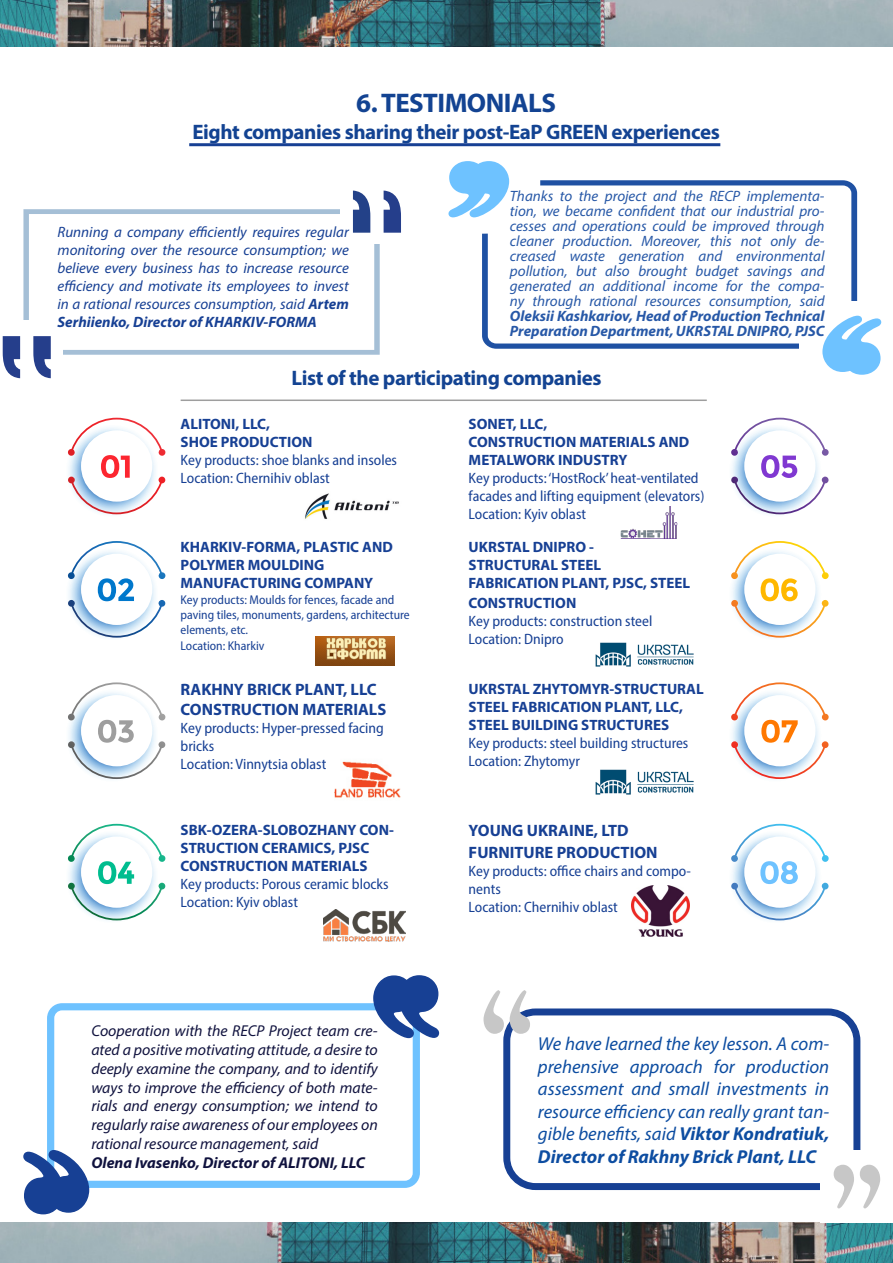
<style>
.page{position:relative;width:893px;height:1263px;background:#fff}
.page>*{position:absolute;margin:0;border:0;box-sizing:border-box;transform-origin:0 0}
.t1{font:700 27px "Myriad Pro";letter-spacing:-.02em;color:#134392}
.t2{font:700 21px "Myriad Pro";letter-spacing:-.02em;color:#134392}
.t3{font:italic 18.75px/22.5px "Myriad Pro";color:#0d4da1;text-align:justify}
.t4{font:700 16.5px "Myriad Pro";color:#174094}
.t5{font:italic 15.75px/18.9px "Myriad Pro";color:#10123e;text-align:justify}
.t6{font:italic 700 15.75px "Myriad Pro";color:#10123e}
.t7{font:semi-condensed 15px/18px "Myriad Pro";color:#174094}
.t8{font:700 15px/18px "Myriad Pro";color:#174094}
.t9{font:italic 15px/15px "Myriad Pro";color:#2758a7;text-align:justify}
.t10{font:italic 15px/18px "Myriad Pro";color:#174094;text-align:justify}
.t11{font:italic 700 15px/15px "Myriad Pro";color:#2758a7}
.t12{font:semi-condensed 12.75px/15.3px "Myriad Pro";color:#174094}
.s1{font-weight:700}
</style>
<div class="page">
<svg style="left:482px;top:180px;width:375px;height:169px"></svg>
<svg style="left:437px;top:146px;width:103px;height:88px"></svg>
<div style="left:799px;top:301px;width:94px;height:100px;background:#fff"></div>
<svg style="left:822px;top:316px;width:59px;height:59px"></svg>
<svg style="left:68px;top:418px;width:98px;height:97px"></svg>
<svg style="left:67px;top:541px;width:99px;height:97px"></svg>
<svg style="left:68px;top:682px;width:98px;height:98px"></svg>
<svg style="left:67px;top:824px;width:99px;height:97px"></svg>
<svg style="left:731px;top:418px;width:98px;height:97px"></svg>
<svg style="left:731px;top:541px;width:98px;height:97px"></svg>
<svg style="left:731px;top:682px;width:98px;height:97px"></svg>
<svg style="left:731px;top:824px;width:98px;height:97px"></svg>
<img style="left:0;top:1222px;width:893px;height:41px">
<hr style="left:189px;top:143px;width:531px;height:3px;background:#174094">
<svg style="left:23px;top:209px;width:357px;height:146px"></svg>
<div style="left:0;top:321px;width:62px;height:63px;background:#fff"></div>
<svg style="left:33px;top:336px;width:18px;height:42px"></svg>
<svg style="left:3px;top:336px;width:17px;height:42px"></svg>
<div style="left:341px;top:180px;width:72px;height:63px;background:#fff"></div>
<svg style="left:353px;top:191px;width:17px;height:42px"></svg>
<svg style="left:384px;top:191px;width:17px;height:42px"></svg>
<svg style="left:503px;top:1008px;width:358px;height:183px"></svg>
<svg style="left:510px;top:990px;width:20px;height:44px"></svg>
<svg style="left:483px;top:990px;width:21px;height:44px"></svg>
<div style="left:821px;top:1150px;width:72px;height:72px;background:#fff"></div>
<svg style="left:834px;top:1165px;width:20px;height:43px"></svg>
<svg style="left:860px;top:1165px;width:20px;height:43px"></svg>
<svg style="left:47px;top:1003px;width:373px;height:185px"></svg>
<svg style="left:372px;top:975px;width:68px;height:64px"></svg>
<svg style="left:23px;top:1149px;width:67px;height:66px"></svg>
<hr style="left:181px;top:399px;width:526px;height:2px;background:#9e9e9e">
<img style="left:0;top:0;width:893px;height:47px">
<img style="left:305px;top:493px;width:94px;height:26px">
<img style="left:316px;top:637px;width:79px;height:29px">
<img style="left:596px;top:642px;width:97px;height:25px">
<img style="left:596px;top:770px;width:97px;height:25px">
<img style="left:334px;top:761px;width:67px;height:37px">
<img style="left:324px;top:909px;width:81px;height:32px">
<img style="left:631px;top:885px;width:59px;height:52px">
<img style="left:620px;top:506px;width:58px;height:33px">
<p class="t1" style="left:356px;top:85px;width:201px">6. TESTIMONIALS</p>
<p class="t2" style="left:192px;top:118px;width:529px">Eight companies sharing their post-EaP GREEN experiences</p>
<p class="t10" style="left:58px;top:223px;width:293px">Running a company efficiently requires regular monitoring over the resource consumption; we believe every business has to increase resource efficiency and motivate its employees to invest in a rational resources consumption, said <span class="s1">Artem Serhiienko, Director of KHARKIV-FORMA</span></p>
<p class="t9" style="left:510px;top:188px;width:316px">Thanks to the project and the RECP implementa&shy;tion, we became confident that our industrial pro&shy;cesses and operations could be improved through cleaner production. Moreover, this not only de&shy;creased waste generation and environmental pollution, but also brought budget savings and generated an additional income for the compa&shy;ny through rational resources consumption, said</p>
<p class="t11" style="left:510px;top:308px;width:316px">Oleksii Kashkariov, Head of Production Technical<br>Preparation Department, UKRSTAL DNIPRO, PJSC</p>
<p class="t2" style="left:291px;top:364px;width:311px">List of the participating companies</p>
<p class="t8" style="left:181px;top:414px;width:91px">ALITONI, LLC,</p>
<p class="t8" style="left:181px;top:432px;width:133px">SHOE PRODUCTION</p>
<p class="t7" style="left:181px;top:451px;width:218px">Key products: shoe blanks and insoles</p>
<p class="t7" style="left:181px;top:469px;width:151px">Location: Chernihiv oblast</p>
<p class="t8" style="left:181px;top:538px;width:214px">KHARKIV-FORMA, PLASTIC AND<br>POLYMER MOULDING</p>
<p class="t8" style="left:181px;top:574px;width:194px">MANUFACTURING COMPANY</p>
<p class="t12" style="left:181px;top:591px;width:231px">Key products: Moulds for fences, facade and paving tiles, monuments, gardens, architecture elements, etc.</p>
<p class="t12" style="left:181px;top:637px;width:85px">Location: Kharkiv</p>
<p class="t4" style="left:181px;top:678px;width:198px">RAKHNY BRICK PLANT, LLC</p>
<p class="t4" style="left:181px;top:698px;width:207px">CONSTRUCTION MATERIALS</p>
<p class="t7" style="left:181px;top:718px;width:205px">Key products: Hyper-pressed facing bricks</p>
<p class="t7" style="left:181px;top:754px;width:147px">Location: Vinnytsia oblast</p>
<p class="t8" style="left:181px;top:820px;width:215px">SBK-OZERA-SLOBOZHANY CON-<br>STRUCTION CERAMICS, PJSC</p>
<p class="t8" style="left:181px;top:856px;width:188px">CONSTRUCTION MATERIALS</p>
<p class="t7" style="left:181px;top:875px;width:209px">Key products: Porous ceramic blocks</p>
<p class="t7" style="left:181px;top:893px;width:119px">Location: Kyiv oblast</p>
<p class="t5" style="left:91px;top:1021px;width:288px">Cooperation with the RECP Project team cre&shy;ated a positive motivating attitude, a desire to deeply examine the company, and to identify ways to improve the efficiency of both mate&shy;rials and energy consumption; we intend to regularly raise awareness of our employees on rational resource management, said</p>
<p class="t6" style="left:91px;top:1152px;width:275px">Olena Ivasenko, Director of ALITONI, LLC</p>
<p class="t8" style="left:469px;top:414px;width:80px">SONET, LLC,</p>
<p class="t8" style="left:469px;top:432px;width:222px">CONSTRUCTION MATERIALS AND<br>METALWORK INDUSTRY</p>
<p class="t7" style="left:469px;top:469px;width:237px">Key products: ‘HostRock’ heat-ventilated facades and lifting equipment (elevators)</p>
<p class="t7" style="left:469px;top:505px;width:119px">Location: Kyiv oblast</p>
<p class="t8" style="left:469px;top:538px;width:127px">UKRSTAL DNIPRO -</p>
<p class="t8" style="left:469px;top:556px;width:134px">STRUCTURAL STEEL</p>
<p class="t8" style="left:469px;top:573px;width:223px;line-height:19.8px">FABRICATION PLANT, PJSC, STEEL<br>CONSTRUCTION</p>
<p class="t7" style="left:469px;top:612px;width:185px">Key products: construction steel</p>
<p class="t7" style="left:469px;top:630px;width:97px">Location: Dnipro</p>
<p class="t8" style="left:469px;top:679px;width:237px">UKRSTAL ZHYTOMYR-STRUCTURAL<br>STEEL FABRICATION PLANT, LLC,<br>STEEL BUILDING STRUCTURES</p>
<p class="t7" style="left:469px;top:733px;width:221px">Key products: steel building structures</p>
<p class="t7" style="left:469px;top:751px;width:113px">Location: Zhytomyr</p>
<p class="t4" style="left:469px;top:820px;width:161px">YOUNG UKRAINE, LTD</p>
<p class="t4" style="left:469px;top:841px;width:190px">FURNITURE PRODUCTION</p>
<p class="t7" style="left:469px;top:861px;width:224px">Key products: office chairs and compo&shy;nents</p>
<p class="t7" style="left:469px;top:897px;width:151px">Location: Chernihiv oblast</p>
<p class="t3" style="left:538px;top:1032px;width:293px">We have learned the key lesson. A com&shy;prehensive approach for production assessment and small investments in resource efficiency can really grant tan&shy;gible benefits, said <span class="s1">Viktor Kondratiuk, Director of Rakhny Brick Plant, LLC</span></p>
</div>
